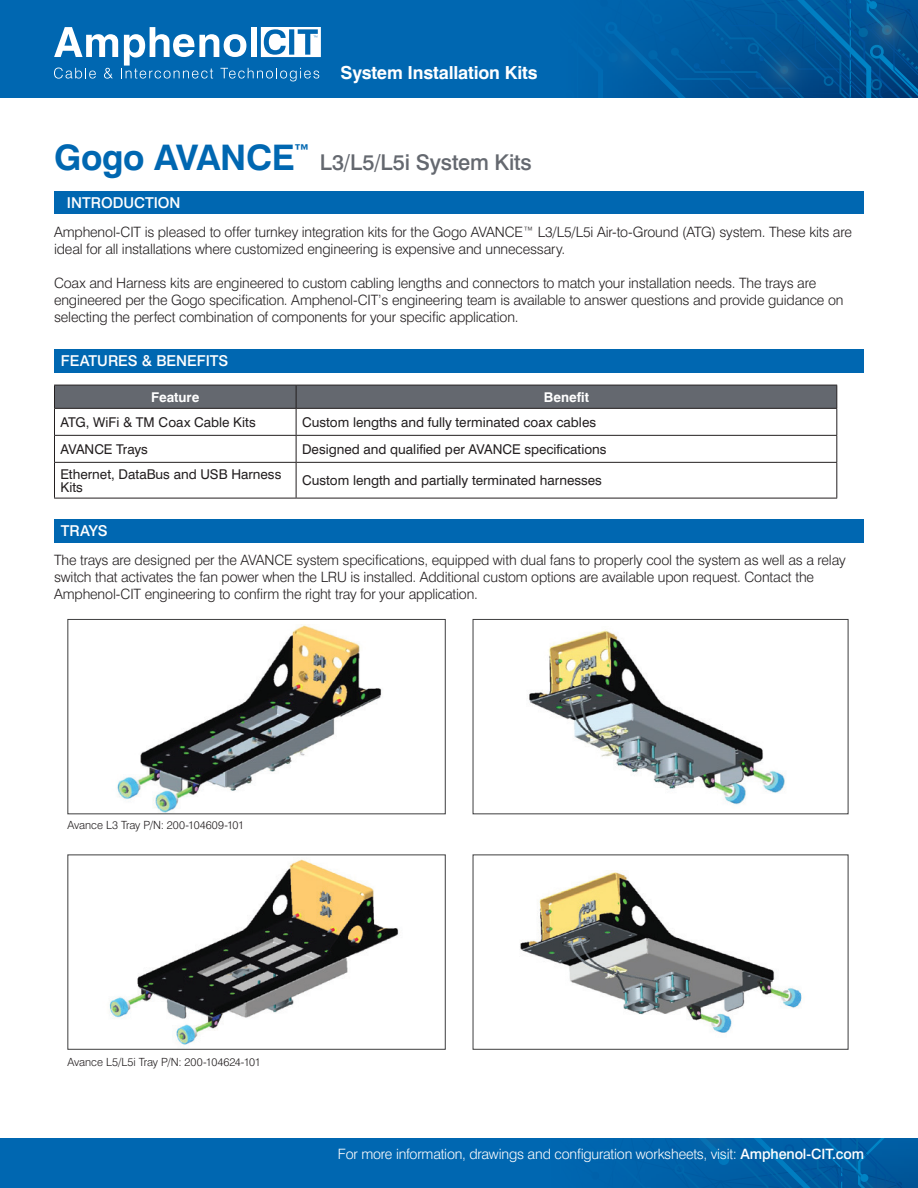
<style>
.page{position:relative;width:918px;height:1188px;background:#fff}
.page>*{position:absolute;margin:0;border:0;box-sizing:border-box;transform-origin:0 0}
.t1{font:700 35.25px "Swiss 721 BT";letter-spacing:-.01em;color:#0067b1}
.t2{font:500 21.75px "Swiss 721 BT";letter-spacing:-.005em;color:#64686f}
.t3{font:700 18px "Swiss 721 BT";letter-spacing:-.01em;color:#fff}
.t4{font:500 15px "Swiss 721 BT";color:#fff}
.t5{font:300 14.25px/17.1px "Swiss 721 BT";letter-spacing:-.01em;color:#231f20}
.t6{font:300 14.25px "Swiss 721 BT";letter-spacing:-.01em;color:#fff}
.t7{font:13.5px/13.5px "Swiss 721 BT";color:#231f20}
.t8{font:700 13.5px "Swiss 721 BT";color:#fff}
.t9{font:300 11.25px "Swiss 721 BT";color:#231f20}
.s1{font-weight:500}
</style>
<div class="page">
<div style="left:0;top:0;width:918px;height:97px;background:#0067b1"></div>
<svg style="left:612px;top:0;width:306px;height:97px"></svg>
<div style="left:586px;top:19px;width:78px;height:76px;background:#0062a8;border-radius:50%"></div>
<svg style="left:54px;top:27px;width:267px;height:54px"></svg>
<div style="left:0;top:1139px;width:918px;height:49px;background:#0067b1"></div>
<svg style="left:641px;top:1139px;width:277px;height:49px"></svg>
<div style="left:54px;top:519px;width:810px;height:24px;background:#0067b1"></div>
<div style="left:54px;top:349px;width:810px;height:24px;background:#0067b1"></div>
<hr style="left:54px;top:462px;width:242px;height:1px;background:#231f20">
<hr style="left:296px;top:462px;width:541px;height:1px;background:#231f20">
<hr style="left:296px;top:463px;width:1px;height:35px;background:#231f20">
<hr style="left:54px;top:498px;width:242px;height:1px;background:#231f20">
<hr style="left:296px;top:498px;width:541px;height:1px;background:#231f20">
<hr style="left:54px;top:463px;width:1px;height:35px;background:#231f20">
<hr style="left:836px;top:463px;width:1px;height:35px;background:#231f20">
<svg style="left:54px;top:385px;width:783px;height:77px"></svg>
<hr style="left:54px;top:408px;width:242px;height:1px;background:#231f20">
<img style="left:117px;top:624px;width:265px;height:188px">
<div style="left:67px;top:619px;width:379px;height:195px;border:1px solid #3e3e3f"></div>
<img style="left:109px;top:859px;width:290px;height:186px">
<div style="left:67px;top:855px;width:379px;height:195px;border:1px solid #3e3e3f"></div>
<img style="left:529px;top:629px;width:256px;height:176px">
<div style="left:473px;top:619px;width:375px;height:195px;border:1px solid #3e3e3f"></div>
<img style="left:520px;top:872px;width:282px;height:161px">
<div style="left:473px;top:855px;width:375px;height:195px;border:1px solid #3e3e3f"></div>
<div style="left:60px;top:191px;width:799px;height:22px;background:#0067b1"></div>
<p class="t3" style="left:341px;top:61px;width:199px">System Installation Kits</p>
<h1 class="t1" style="left:54px;top:137px;width:258px">Gogo AVANCE<sup>™</sup></h1>
<h2 class="t2" style="left:320px;top:150px;width:214px">L3/L5/L5i System Kits</h2>
<p class="t4" style="left:67px;top:194px;width:115px">INTRODUCTION</p>
<p class="t5" style="left:54px;top:223px;width:799px">Amphenol-CIT is pleased to offer turnkey integration kits for the Gogo AVANCE™ L3/L5/L5i Air-to-Ground (ATG) system. These kits are ideal for all installations where customized engineering is expensive and unnecessary.</p>
<p class="t5" style="left:54px;top:274px;width:791px">Coax and Harness kits are engineered to custom cabling lengths and connectors to match your installation needs. The trays are engineered per the Gogo specification. Amphenol-CIT’s engineering team is available to answer questions and provide guidance on selecting the perfect combination of components for your specific application.</p>
<p class="t4" style="left:61px;top:352px;width:169px">FEATURES &amp; BENEFITS</p>
<p class="t8" style="left:151px;top:389px;width:50px">Feature</p>
<p class="t8" style="left:544px;top:389px;width:47px">Benefit</p>
<p class="t7" style="left:61px;top:415px;width:197px">ATG, WiFi &amp; TM Coax Cable Kits</p>
<p class="t7" style="left:302px;top:415px;width:296px">Custom lengths and fully terminated coax cables</p>
<p class="t7" style="left:61px;top:442px;width:89px">AVANCE Trays</p>
<p class="t7" style="left:302px;top:442px;width:306px">Designed and qualified per AVANCE specifications</p>
<p class="t7" style="left:61px;top:467px;width:222px">Ethernet, DataBus and USB Harness<br>Kits</p>
<p class="t7" style="left:302px;top:474px;width:301px">Custom length and partially terminated harnesses</p>
<p class="t4" style="left:61px;top:522px;width:48px">TRAYS</p>
<p class="t5" style="left:54px;top:551px;width:793px">The trays are designed per the AVANCE system specifications, equipped with dual fans to properly cool the system as well as a relay switch that activates the fan power when the LRU is installed. Additional custom options are available upon request. Contact the<br>Amphenol-CIT engineering to confirm the right tray for your application.</p>
<p class="t9" style="left:67px;top:818px;width:178px">Avance L3 Tray P/N: 200-104609-101</p>
<p class="t9" style="left:67px;top:1056px;width:195px">Avance L5/L5i Tray P/N: 200-104624-101</p>
<p class="t6" style="left:338px;top:1146px;width:528px">For more information, drawings and configuration worksheets, visit: <span class="s1">Amphenol-CIT.com</span></p>
</div>
